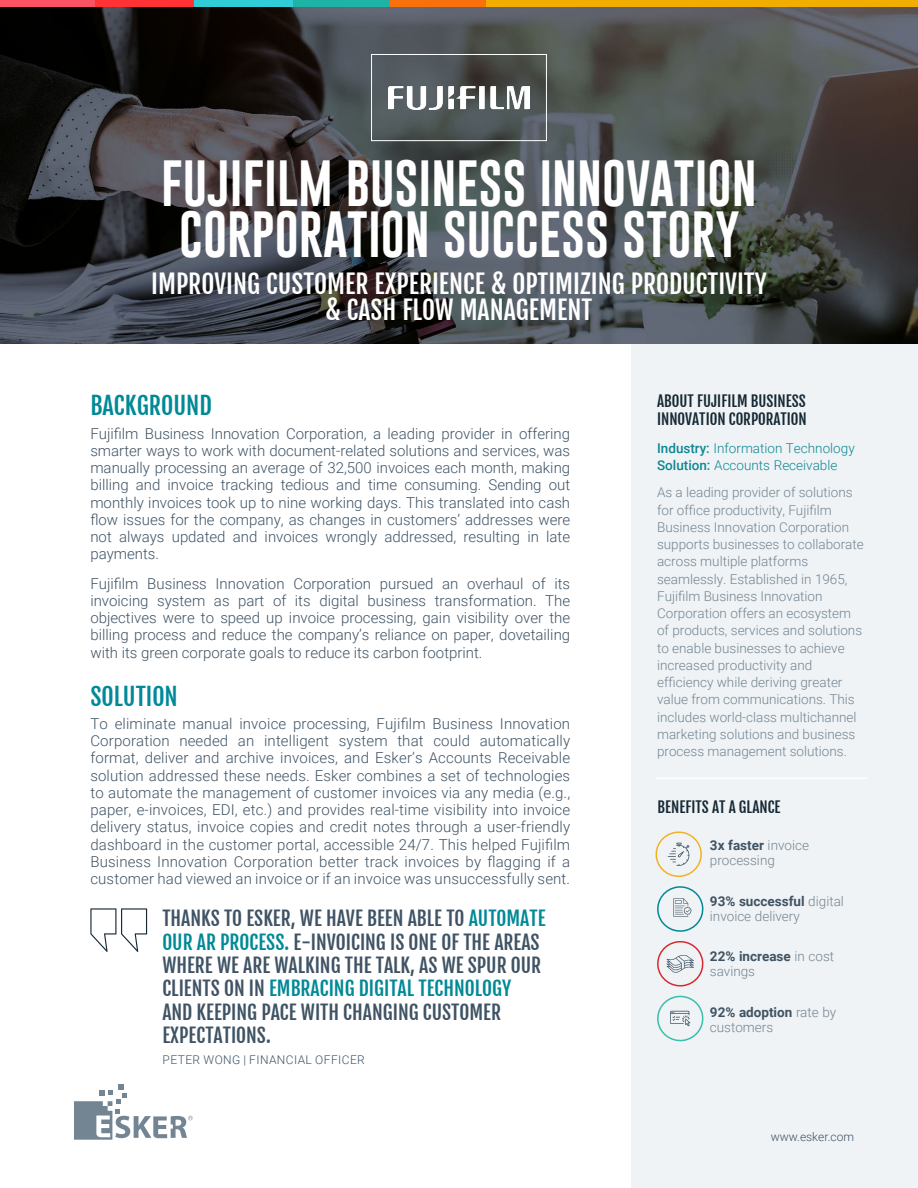
<style>
.page{position:relative;width:918px;height:1188px;background:#fff}
.page>*{position:absolute;margin:0;border:0;box-sizing:border-box;transform-origin:0 0}
.t1{font:47.7px/51px "Gobold";color:#fff;text-align:center}
.t2{font:25.5px/25.5px "Fjalla One";color:#fff;text-align:center}
.t3{font:24px "Fjalla One";color:#008996}
.t4{font:24px "Fjalla One";color:#00899a}
.t5{font:19.5px/23.4px "Fjalla One";color:#3f5364}
.t6{font:300 15px/17.2px "Roboto";color:#3f5364;text-align:justify}
.t7{font:15px/17.2px "Fjalla One";color:#152834}
.t8{font:300 13.5px/17.2px "Roboto";color:#738592}
.t9{font:300 13.5px/16.5px "Roboto";color:#0d8792}
.t10{font:300 12px "Roboto";letter-spacing:.035em;color:#3f5364}
.t11{font:300 12px "Roboto";color:#3f5364}
.s1{color:#008996}
.s2{font-weight:500}
.s3{font-weight:700;color:#3f5364}
</style>
<div class="page">
<div style="left:632px;top:331px;width:286px;height:857px;background:#f0f3f5"></div>
<img style="left:0;top:6px;width:918px;height:338px">
<hr style="left:656px;top:778px;width:211px;height:1px;background:#fefefe">
<svg style="left:74px;top:1084px;width:119px;height:56px"></svg>
<div style="left:0;top:0;width:96px;height:6px;background:#fb5363"></div>
<div style="left:193px;top:0;width:100px;height:6px;background:#30cdd7"></div>
<div style="left:293px;top:0;width:97px;height:6px;background:#1db3a5"></div>
<div style="left:390px;top:0;width:97px;height:6px;background:#f8710c"></div>
<div style="left:487px;top:0;width:431px;height:6px;background:#f2ae00"></div>
<div style="left:95px;top:0;width:98px;height:6px;background:#f33"></div>
<div style="left:371px;top:54px;width:176px;height:87px;border:1px solid #fff"></div>
<svg style="left:90px;top:908px;width:57px;height:44px"></svg>
<svg style="left:657px;top:995px;width:47px;height:47px"></svg>
<svg style="left:655px;top:831px;width:47px;height:46px"></svg>
<svg style="left:657px;top:941px;width:47px;height:46px"></svg>
<img style="left:388px;top:85px;width:142px;height:25px">
<svg style="left:657px;top:886px;width:47px;height:46px"></svg>
<h1 class="t1" style="left:161px;top:158px;width:597px">FUJIFILM BUSINESS INNOVATION<br>CORPORATION SUCCESS STORY</h1>
<h2 class="t2" style="left:151px;top:272px;width:617px">IMPROVING CUSTOMER EXPERIENCE &amp; OPTIMIZING PRODUCTIVITY &amp; CASH FLOW MANAGEMENT</h2>
<h3 class="t3" style="left:90px;top:391px;width:123px">BACKGROUND</h3>
<p class="t6" style="left:90px;top:424px;width:481px">Fujifilm Business Innovation Corporation, a leading provider in offering smarter ways to work with document-related solutions and services, was manually processing an average of 32,500 invoices each month, making billing and invoice tracking tedious and time consuming. Sending out monthly invoices took up to nine working days. This translated into cash flow issues for the company, as changes in customers’ addresses were not always updated and invoices wrongly addressed, resulting in late payments.</p>
<p class="t6" style="left:90px;top:574px;width:481px">Fujifilm Business Innovation Corporation pursued an overhaul of its invoicing system as part of its digital business transformation. The objectives were to speed up invoice processing, gain visibility over the billing process and reduce the company’s reliance on paper, dovetailing with its green corporate goals to reduce its carbon footprint.</p>
<h3 class="t4" style="left:90px;top:681px;width:89px">SOLUTION</h3>
<p class="t6" style="left:90px;top:714px;width:481px">To eliminate manual invoice processing, Fujifilm Business Innovation Corporation needed an intelligent system that could automatically format, deliver and archive invoices, and Esker’s Accounts Receivable solution addressed these needs. Esker combines a set of technologies to automate the management of customer invoices via any media (e.g., paper, e-invoices, EDI, etc.) and provides real-time visibility into invoice delivery status, invoice copies and credit notes through a user-friendly dashboard in the customer portal, accessible 24/7. This helped Fujifilm Business Innovation Corporation better track invoices by flagging if a customer had viewed an invoice or if an invoice was unsuccessfully sent.</p>
<h3 class="t5" style="left:162px;top:907px;width:385px">THANKS TO ESKER, WE HAVE BEEN ABLE TO <span class="s1">AUTOMATE OUR AR PROCESS.</span> E-INVOICING IS ONE OF THE AREAS WHERE WE ARE WALKING THE TALK, AS WE SPUR OUR CLIENTS ON IN <span class="s1">EMBRACING DIGITAL TECHNOLOGY </span>AND KEEPING PACE WITH CHANGING CUSTOMER EXPECTATIONS.</h3>
<p class="t10" style="left:163px;top:1052px;width:204px">PETER WONG | FINANCIAL OFFICER</p>
<p class="t7" style="left:657px;top:393px;width:151px">ABOUT FUJIFILM BUSINESS<br>INNOVATION CORPORATION</p>
<p class="t9" style="left:657px;top:440px;width:199px"><span class="s2">Industry :</span> Information Technology<br><span class="s2">Solution:</span> Accounts Receivable</p>
<p class="t8" style="left:657px;top:483px;width:208px">As a leading provider of solutions for office productivity, Fujifilm Business Innovation Corporation supports businesses to collaborate across multiple platforms seamlessly. Established in 1965, Fujifilm Business Innovation Corporation offers an ecosystem of products, services and solutions to enable businesses to achieve increased productivity and efficiency while deriving greater value from communications. This includes world-class multichannel marketing solutions and business process management solutions.</p>
<p class="t7" style="left:657px;top:798px;width:125px">BENEFITS AT A GLANCE</p>
<p class="t8" style="left:710px;top:837px;width:101px;line-height:15px"><span class="s3">3x faster</span> invoice processing</p>
<p class="t8" style="left:710px;top:893px;width:136px;line-height:15px"><span class="s3">93% successful</span> digital invoice delivery</p>
<p class="t8" style="left:710px;top:948px;width:126px;line-height:15px"><span class="s3">22% increase</span> in cost savings</p>
<p class="t8" style="left:710px;top:1004px;width:128px;line-height:15px"><span class="s3">92% adoption</span> rate by customers</p>
<p class="t11" style="left:771px;top:1129px;width:85px">www.esker.com</p>
</div>
